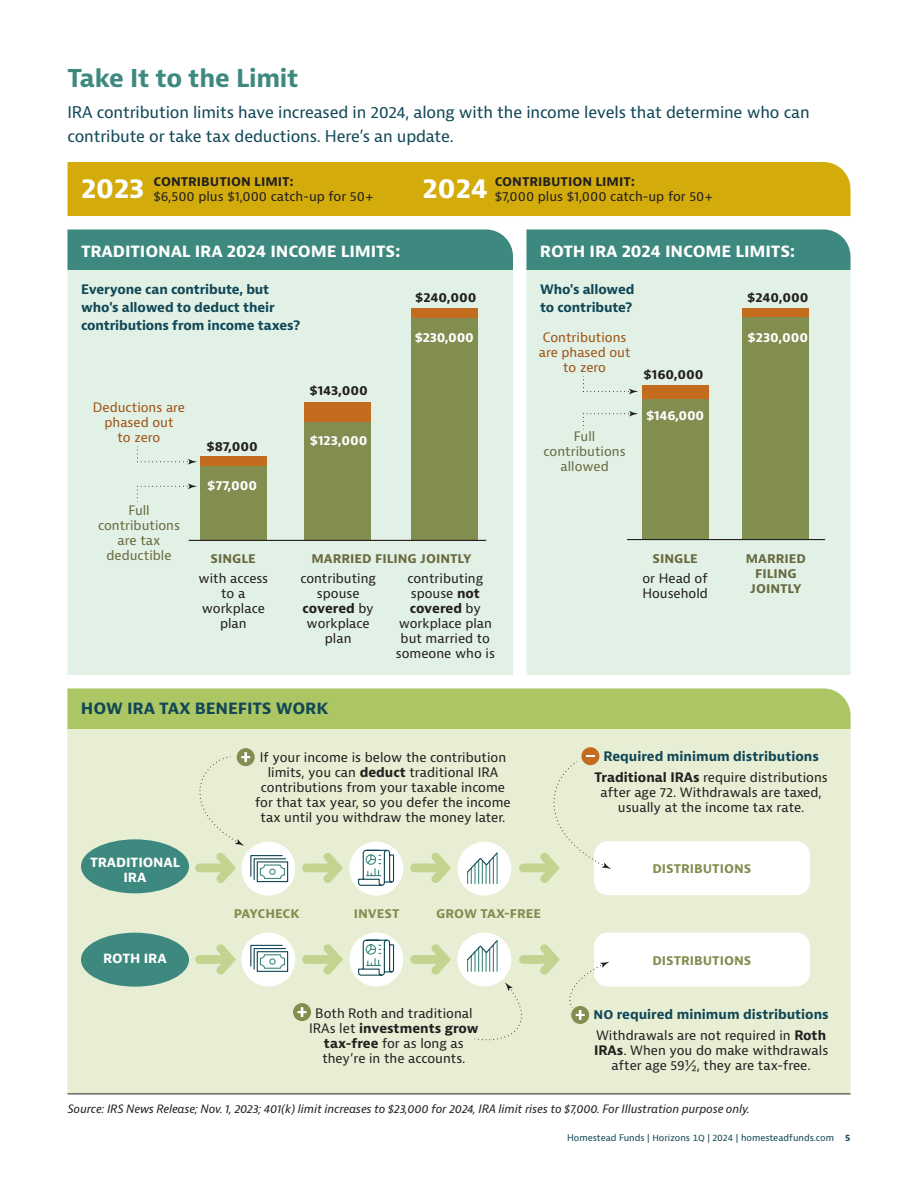
<style>
.page{position:relative;width:918px;height:1188px;background:#fff}
.page>*{position:absolute;margin:0;border:0;box-sizing:border-box;transform-origin:0 0}
.t1{font:700 27px "Bernina Sans";letter-spacing:-.01em;color:#fff}
.Head_interior_pages{font:700 24px "Bernina Sans";letter-spacing:-.01em;color:#3e897f}
.t2{font:700 16.5px "Bernina Sans";letter-spacing:-.01em;color:#fff}
.t3{font:700 16.5px "Bernina Sans";letter-spacing:-.01em;color:#114757}
.intro_paragraph_text{font:15.75px/24px "Bernina Sans";letter-spacing:-.01em;color:#114757}
.t4{font:700 13.5px/15px "Bernina Sans";letter-spacing:-.01em;color:#fff;text-align:center}
.t5{font:12.75px/15px "Bernina Sans";color:#231f20;text-align:center}
.t6{font:700 12.75px/18px "Bernina Sans";letter-spacing:-.01em;color:#114757}
.t7{font:12.75px/15px "Bernina Sans";color:#9f5316;text-align:center}
.t8{font:12.75px/15px "Bernina Sans";color:#6a6a41;text-align:center}
.t9{font:700 12.75px "Bernina Sans";color:#828d50}
.t10{font:700 12.75px/15px "Bernina Sans";color:#6a6a41}
.t11{font:700 12.75px "Bernina Sans";color:#231f20}
.t12{font:700 12.75px "Bernina Sans";color:#fff}
.Footnote_rule_above{font:italic 11.25px "Bernina Sans";letter-spacing:-.01em;color:#231f20}
.t13{font:9px "Bernina Sans";color:#114757}
.t14{font:700 9px "Bernina Sans";color:#114757}
.s1{font-weight:700}
.s2{font-weight:700;color:#6a6a41}
.s3{font-weight:400;color:#231f20}
.s4{color:#231f20}
</style>
<div class="page">
<div style="left:68px;top:270px;width:445px;height:405px;background:#e1f1e5"></div>
<div style="left:527px;top:270px;width:324px;height:405px;background:#e1f1e5"></div>
<div style="left:68px;top:162px;width:783px;height:54px;background:#d3ac0c"></div>
<div style="left:68px;top:230px;width:445px;height:40px;background:#3e897f"></div>
<div style="left:527px;top:230px;width:324px;height:40px;background:#3e897f"></div>
<div style="left:68px;top:729px;width:783px;height:365px;background:#e7eed3"></div>
<div style="left:68px;top:689px;width:783px;height:40px;background:#abc663"></div>
<div style="left:594px;top:841px;width:216px;height:54px;background:#fff;border-radius:14px"></div>
<div style="left:594px;top:933px;width:216px;height:54px;background:#fff;border-radius:14px"></div>
<div style="left:349px;top:842px;width:54px;height:54px;background:#fff;border-radius:50%"></div>
<div style="left:457px;top:842px;width:54px;height:54px;background:#fff;border-radius:50%"></div>
<div style="left:241px;top:842px;width:54px;height:54px;background:#fff;border-radius:50%"></div>
<svg style="left:357px;top:849px;width:38px;height:37px"></svg>
<div style="left:257px;top:861px;width:31px;height:21px;border:1px solid #114757"></div>
<svg style="left:250px;top:855px;width:37px;height:26px"></svg>
<svg style="left:410px;top:853px;width:41px;height:30px"></svg>
<svg style="left:519px;top:944px;width:41px;height:30px"></svg>
<svg style="left:302px;top:853px;width:41px;height:30px"></svg>
<svg style="left:195px;top:853px;width:41px;height:30px"></svg>
<svg style="left:195px;top:944px;width:41px;height:30px"></svg>
<svg style="left:467px;top:852px;width:31px;height:32px"></svg>
<div style="left:349px;top:933px;width:54px;height:54px;background:#fff;border-radius:50%"></div>
<div style="left:457px;top:933px;width:54px;height:54px;background:#fff;border-radius:50%"></div>
<div style="left:241px;top:933px;width:54px;height:54px;background:#fff;border-radius:50%"></div>
<svg style="left:250px;top:939px;width:248px;height:37px"></svg>
<svg style="left:137px;top:446px;width:60px;height:19px"></svg>
<svg style="left:137px;top:484px;width:60px;height:18px"></svg>
<svg style="left:583px;top:376px;width:55px;height:18px"></svg>
<svg style="left:583px;top:411px;width:55px;height:19px"></svg>
<div style="left:642px;top:385px;width:66px;height:14px;background:#c46c1d"></div>
<div style="left:642px;top:399px;width:66px;height:141px;background:#828d50"></div>
<div style="left:743px;top:308px;width:66px;height:9px;background:#c46c1d"></div>
<div style="left:743px;top:317px;width:66px;height:223px;background:#828d50"></div>
<div style="left:200px;top:456px;width:66px;height:10px;background:#c46c1d"></div>
<div style="left:200px;top:466px;width:66px;height:74px;background:#828d50"></div>
<div style="left:304px;top:402px;width:66px;height:20px;background:#c46c1d"></div>
<div style="left:304px;top:422px;width:66px;height:118px;background:#828d50"></div>
<div style="left:411px;top:309px;width:67px;height:9px;background:#c46c1d"></div>
<div style="left:411px;top:318px;width:67px;height:222px;background:#828d50"></div>
<hr style="left:189px;top:540px;width:297px;height:1px;background:#231f20">
<hr style="left:627px;top:539px;width:198px;height:1px;background:#231f20">
<div style="left:474px;top:982px;width:63px;height:62px;background:#e7eed3"></div>
<div style="left:581px;top:747px;width:18px;height:18px;background:#c46c1d;border-radius:50%"></div>
<svg style="left:519px;top:755px;width:92px;height:128px;background:#e5ebcf"></svg>
<svg style="left:237px;top:748px;width:18px;height:18px"></svg>
<div style="left:180px;top:752px;width:70px;height:94px;background:#e7eed3"></div>
<div style="left:571px;top:1006px;width:18px;height:18px;background:#828d50;border-radius:50%"></div>
<svg style="left:566px;top:962px;width:43px;height:58px"></svg>
<div style="left:293px;top:1003px;width:18px;height:18px;background:#828d50;border-radius:50%"></div>
<svg style="left:298px;top:1007px;width:9px;height:10px"></svg>
<div style="left:81px;top:839px;width:108px;height:54px;background:#3e897f;border-radius:50%"></div>
<div style="left:81px;top:933px;width:108px;height:54px;background:#3e897f;border-radius:50%"></div>
<hr style="left:68px;top:1094px;width:782px;height:1px;background:#231f20">
<p class="Head_interior_pages" style="left:68px;top:63px;width:233px">Take It to the Limit</p>
<p class="intro_paragraph_text" style="left:68px;top:100px;width:744px">IRA contribution limits have increased in 2024, along with the income levels that determine who can contribute or take tax deductions. Here’s an update.</p>
<p class="t5" style="left:153px;top:174px;width:222px;text-align:left"><span class="s1">CONTRIBUTION LIMIT:<br></span>$6,500 plus $1,000 catch-up for 50+</p>
<p class="t5" style="left:495px;top:174px;width:220px;text-align:left"><span class="s1">CONTRIBUTION LIMIT:<br></span>$7,000 plus $1,000 catch-up for 50+</p>
<p class="t1" style="left:81px;top:171px;width:65px">2023</p>
<p class="t1" style="left:423px;top:171px;width:67px">2024</p>
<p class="t2" style="left:81px;top:240px;width:321px">TRADITIONAL IRA 2024 INCOME LIMITS:</p>
<p class="t2" style="left:540px;top:240px;width:257px">ROTH IRA 2024 INCOME LIMITS:</p>
<p class="t6" style="left:81px;top:281px;width:221px">Everyone can contribute, but who's allowed to deduct their contributions from income taxes?</p>
<p class="t6" style="left:540px;top:281px;width:96px">Who's allowed to contribute?</p>
<p class="t11" style="left:415px;top:289px;width:63px">$240,000</p>
<p class="t7" style="left:539px;top:330px;width:93px">Contributions are phased out to zero</p>
<p class="t12" style="left:415px;top:329px;width:61px">$230,000</p>
<p class="t7" style="left:93px;top:400px;width:94px">Deductions are phased out<br>to zero</p>
<p class="t8" style="left:98px;top:503px;width:83px">Full contributions are tax deductible</p>
<p class="t11" style="left:207px;top:438px;width:53px">$87,000</p>
<p class="t12" style="left:207px;top:477px;width:52px">$77,000</p>
<p class="t5" style="left:198px;top:549px;width:71px;line-height:19.5px"><span class="s2">SINGLE </span>with access</p>
<p class="t5" style="left:202px;top:586px;width:65px">to a workplace plan</p>
<p class="t11" style="left:309px;top:382px;width:60px">$143,000</p>
<p class="t12" style="left:310px;top:433px;width:59px">$123,000</p>
<p class="t10" style="left:300px;top:549px;width:173px;line-height:19.5px;text-indent:11px">MARRIED FILING JOINTLY <span class="s3">contributing</span></p>
<p class="t5" style="left:303px;top:586px;width:73px">spouse <span class="s1">covered</span> by workplace plan</p>
<p class="t5" style="left:396px;top:571px;width:101px">contributing spouse <span class="s1">not covered</span> by workplace plan but married to someone who is</p>
<p class="t8" style="left:544px;top:429px;width:83px">Full contributions allowed</p>
<p class="t11" style="left:644px;top:366px;width:62px">$160,000</p>
<p class="t12" style="left:646px;top:407px;width:60px">$146,000</p>
<p class="t5" style="left:642px;top:549px;width:67px;line-height:19.5px"><span class="s2">SINGLE<br></span>or Head of</p>
<p class="t5" style="left:642px;top:586px;width:67px">Household</p>
<p class="t3" style="left:81px;top:697px;width:249px">HOW IRA TAX BENEFITS WORK</p>
<p class="t11" style="left:747px;top:289px;width:63px">$240,000</p>
<p class="t12" style="left:748px;top:329px;width:62px">$230,000</p>
<p class="t10" style="left:746px;top:551px;width:62px;text-align:center">MARRIED<br>FILING<br>JOINTLY</p>
<p class="t4" style="left:90px;top:855px;width:91px">TRADITIONAL<br>IRA</p>
<p class="t4" style="left:103px;top:951px;width:65px">ROTH IRA</p>
<p class="t5" style="left:255px;top:750px;width:257px">If your income is below the contribution limits, you can <span class="s1">deduct</span> traditional IRA contributions from your taxable income for that tax year, so you defer the income tax until you withdraw the money later.</p>
<p class="t9" style="left:234px;top:905px;width:68px">PAYCHECK</p>
<p class="t9" style="left:354px;top:905px;width:47px">INVEST</p>
<p class="t9" style="left:436px;top:905px;width:107px">GROW TAX-FREE</p>
<p class="t5" style="left:309px;top:1006px;width:171px">Both Roth and traditional<br>IRAs let <span class="s1">investments grow tax-free</span> for as long as they’re in the accounts.</p>
<p class="t6" style="left:595px;top:746px;width:235px;line-height:21px;text-align:center">Required minimum distributions<br><span class="s4">Traditional IRAs</span> <span class="s3">require distributions</span></p>
<p class="t5" style="left:601px;top:785px;width:223px">after age 72. Withdrawals are taxed, usually at the income tax rate.</p>
<p class="t9" style="left:652px;top:860px;width:101px">DISTRIBUTIONS</p>
<p class="t9" style="left:652px;top:952px;width:101px">DISTRIBUTIONS</p>
<p class="t6" style="left:594px;top:1004px;width:237px;line-height:21px">NO required minimum distributions<br><span class="s3">Withdrawals are not required in</span> <span class="s4">Roth</span></p>
<p class="t5" style="left:594px;top:1043px;width:236px"><span class="s1">IRAs</span>. When you do make withdrawals after age 59½, they are tax-free.</p>
<p class="Footnote_rule_above" style="left:68px;top:1102px;width:684px">Source: IRS News Release; Nov. 1, 2023; 401(k) limit increases to $23,000 for 2024, IRA limit rises to $7,000. For Illustration purpose only.</p>
<p class="t13" style="left:567px;top:1132px;width:269px">Homestead Funds | Horizons 1Q | 2024 | homesteadfunds.com</p>
<p class="t14" style="left:845px;top:1132px;width:7px">5</p>
</div>
